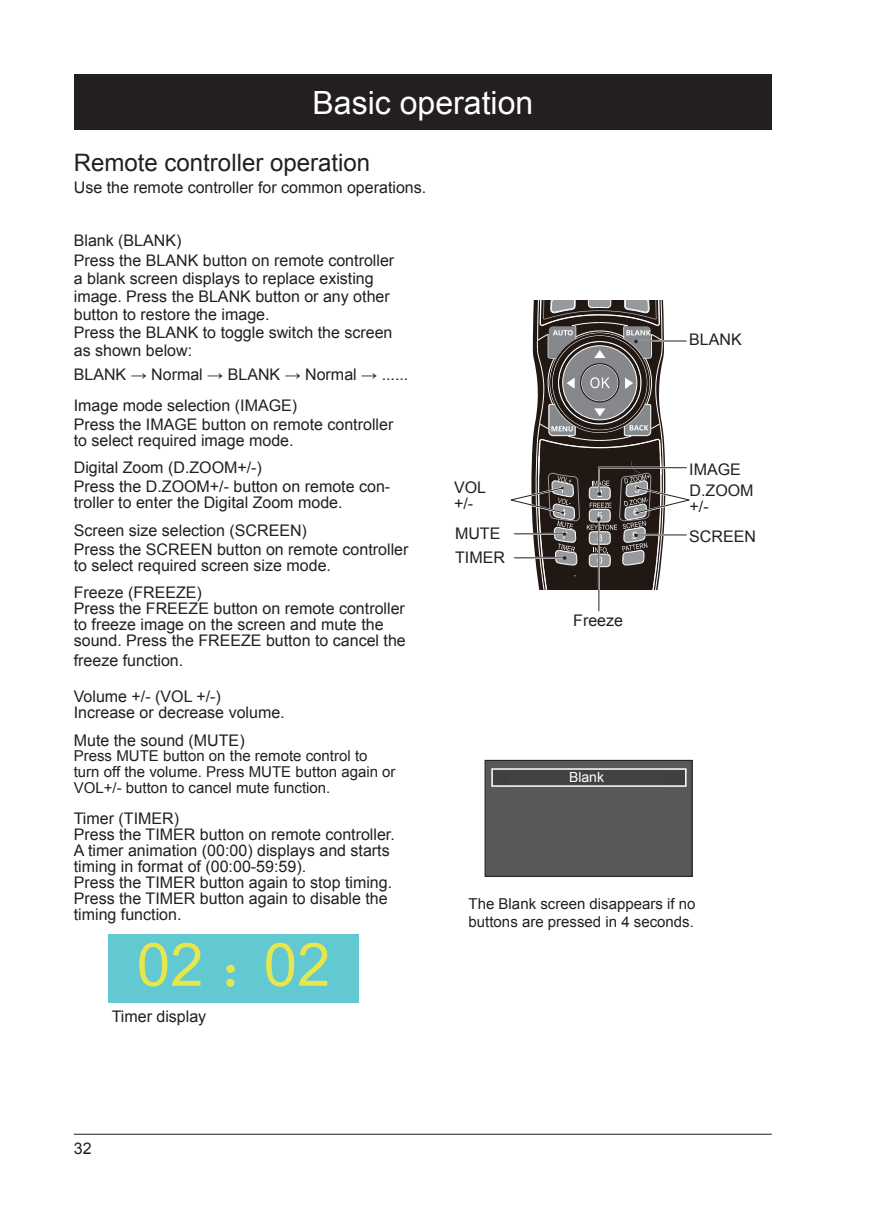
<style>
.page{position:relative;width:874px;height:1225px;background:#fff}
.page>*{position:absolute;margin:0;border:0;box-sizing:border-box;transform-origin:0 0}
.t1{font:60px "Arial";color:#e6e64f}
.t2{font:32px "Arial";color:#fff}
.t3{font:24px "Arial";color:#231f20}
.t4{font:16px/16px "Arial";color:#231f20}
.t5{font:15px/16px "Arial";color:#231f20}
.t6{font:14px "Arial";color:#fff}
.t7{font:13.4px "Arial";color:#fff}
.s1{font-family:"Sim Hei"}
</style>
<div class="page">
<hr style="left:74px;top:1133px;width:697px;height:1px;background:#231f20">
<div style="left:74px;top:74px;width:697px;height:56px;background:#231f20"></div>
<div style="left:108px;top:934px;width:250px;height:69px;background:#62c8d1"></div>
<hr style="left:598px;top:519px;width:1px;height:92px;background:#231f20">
<svg style="left:510px;top:300px;width:180px;height:290px"></svg>
<div style="left:485px;top:760px;width:207px;height:116px;background:#57585a"></div>
<div style="left:484px;top:760px;width:208px;height:116px;border:1px solid #231f20"></div>
<div style="left:492px;top:769px;width:193px;height:17px;background:#404040"></div>
<div style="left:491px;top:768px;width:195px;height:19px;border:2px solid #fff"></div>
<div style="left:507px;top:770px;width:157px;height:14px;background:#434240"></div>
<h2 class="t2" style="left:312px;top:81px;width:222px">Basic operation</h2>
<h3 class="t3" style="left:74px;top:147px;width:298px">Remote controller operation</h3>
<p class="t4" style="left:74px;top:179px;width:354px">Use the remote controller for common operations.</p>
<p class="t4" style="left:74px;top:231px;width:322px;line-height:20px">Blank (BLANK)<br>Press the BLANK button on remote controller</p>
<p class="t4" style="left:74px;top:270px;width:320px;line-height:18px">a blank screen displays to replace existing image. Press the BLANK button or any other button to restore the image.<br>Press the BLANK to toggle switch the screen as shown below:</p>
<p class="t4" style="left:74px;top:359px;width:336px;line-height:30.6px">BLANK → Normal → BLANK → Normal → ......<br>Image mode selection (IMAGE)</p>
<p class="t4" style="left:74px;top:416px;width:321px">Press the IMAGE button on remote controller to select required image mode.</p>
<p class="t4" style="left:74px;top:458px;width:318px;line-height:19.2px">Digital Zoom (D.ZOOM+/-)<br>Press the D.ZOOM+/- button on remote con-</p>
<p class="t4" style="left:74px;top:489px;width:270px;line-height:27.4px">troller to enter the Digital Zoom mode.<br>Screen size selection (SCREEN)</p>
<p class="t4" style="left:74px;top:541px;width:336px">Press the SCREEN button on remote controller to select required screen size mode.</p>
<p class="t4" style="left:74px;top:585px;width:333px">Freeze (FREEZE)<br>Press the FREEZE button on remote controller to freeze image on the screen and mute the sound. Press the FREEZE button to cancel the</p>
<p class="t4" style="left:74px;top:653px;width:111px">freeze function.</p>
<p class="t4" style="left:74px;top:689px;width:212px">Volume +/- (VOL +/-)<br>Increase or decrease volume.</p>
<p class="t4" style="left:74px;top:732px;width:172px">Mute the sound (MUTE)</p>
<p class="t5" style="left:74px;top:748px;width:323px">Press MUTE button on the remote control to turn off the volume. Press MUTE button again or<br>VOL+/- button to cancel mute function.</p>
<p class="t4" style="left:74px;top:810px;width:322px">Timer (TIMER)<br>Press the TIMER button on remote controller.<br>A timer animation (00:00) displays and starts timing in format of (00:00-59:59).<br>Press the TIMER button again to stop timing.<br>Press the TIMER button again to disable the timing function.</p>
<h1 class="t1" style="left:137px;top:925px;width:195px">02 <span class="s1">：</span>02</h1>
<p class="t4" style="left:112px;top:1008px;width:96px">Timer display</p>
<p class="t4" style="left:454px;top:479px;width:34px">VOL +/-</p>
<p class="t4" style="left:455px;top:526px;width:47px">MUTE</p>
<p class="t4" style="left:455px;top:550px;width:51px">TIMER</p>
<p class="t4" style="left:573px;top:612px;width:51px">Freeze</p>
<p class="t4" style="left:689px;top:332px;width:54px">BLANK</p>
<p class="t4" style="left:689px;top:458px;width:66px;line-height:21.6px">IMAGE<br>D.ZOOM</p>
<p class="t4" style="left:689px;top:498px;width:21px">+/-</p>
<p class="t4" style="left:689px;top:528px;width:68px">SCREEN</p>
<p class="t7" style="left:558px;top:768px;width:76px">Blank Image</p>
<p class="t6" style="left:568px;top:768px;width:37px">Blank</p>
<p class="t5" style="left:468px;top:894px;width:228px;line-height:18px">The Blank screen disappears if no buttons are pressed in 4 seconds.</p>
<p class="t4" style="left:74px;top:1140px;width:19px">32</p>
</div>
